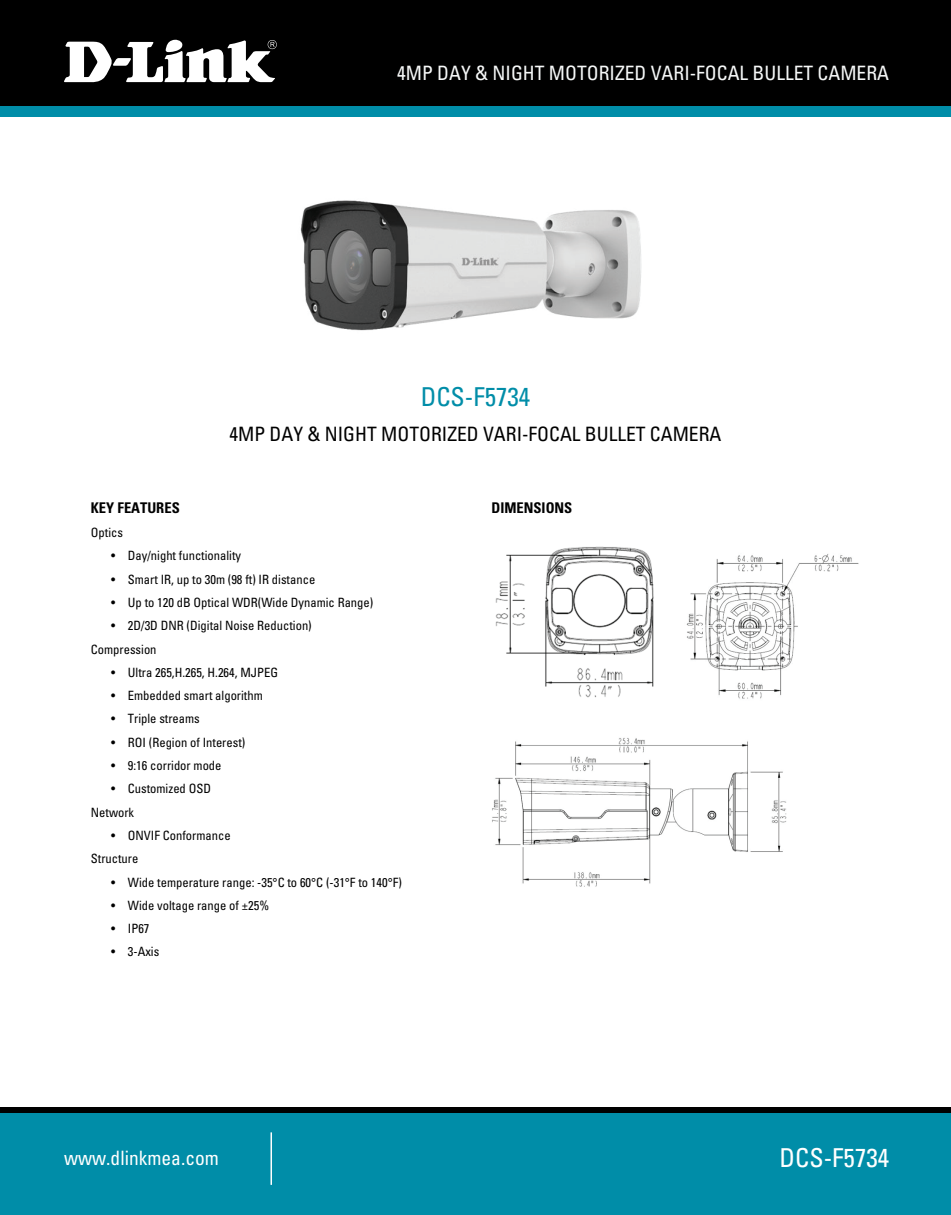
<style>
.page{position:relative;width:951px;height:1215px;background:#fff}
.page>*{position:absolute;margin:0;border:0;box-sizing:border-box;transform-origin:0 0}
.t1{font:condensed 26.1px "Univers";color:#008da8}
.t2{font:condensed 26.1px "Univers";color:#fff}
.t3{font:condensed 19.8px "Univers";color:#f6f8f8}
.t4{font:condensed 19.8px "Univers";color:#000}
.t5{font:condensed 19.8px "Univers";color:#fff}
.t6{font:700 condensed 14.7px "Univers";color:#000}
.t7{font:condensed 12.75px/23.2px "Univers";color:#000}
</style>
<div class="page">
<div style="left:0;top:1107px;width:951px;height:58px;background:#000"></div>
<div style="left:0;top:1113px;width:951px;height:102px;background:#008da8"></div>
<hr style="left:270px;top:1132px;width:2px;height:53px;background:#fff">
<div style="left:0;top:0;width:951px;height:117px;background:#008da8"></div>
<div style="left:0;top:0;width:951px;height:106px;background:#000"></div>
<svg style="left:64px;top:39px;width:213px;height:43px"></svg>
<img style="left:300px;top:200px;width:342px;height:131px">
<img style="left:495px;top:546px;width:159px;height:152px">
<img style="left:686px;top:554px;width:173px;height:145px">
<img style="left:492px;top:738px;width:295px;height:149px">
<h2 class="t3" style="left:397px;top:61px;width:493px">4MP DAY &amp; NIGHT MOTORIZED VARI-FOCAL BULLET CAMERA</h2>
<h1 class="t1" style="left:421px;top:380px;width:111px">DCS-F5734</h1>
<h2 class="t4" style="left:229px;top:422px;width:493px">4MP DAY &amp; NIGHT MOTORIZED VARI-FOCAL BULLET CAMERA</h2>
<p class="t6" style="left:91px;top:498px;width:90px">KEY FEATURES</p>
<p class="t6" style="left:491px;top:498px;width:82px">DIMENSIONS</p>
<p class="t7" style="left:91px;top:521px;width:34px">Optics</p>
<p class="t7" style="left:111px;top:544px;width:132px">• Day/night functionality</p>
<p class="t7" style="left:111px;top:567px;width:206px">• Smart IR, up to 30m (98 ft) IR distance</p>
<p class="t7" style="left:111px;top:591px;width:264px">• Up to 120 dB Optical WDR(Wide Dynamic Range)</p>
<p class="t7" style="left:91px;top:614px;width:222px;text-indent:20px">• 2D/3D DNR (Digital Noise Reduction)<br>Compression</p>
<p class="t7" style="left:111px;top:660px;width:169px">• Ultra 265,H.265, H.264, MJPEG</p>
<p class="t7" style="left:111px;top:684px;width:153px">• Embedded smart algorithm</p>
<p class="t7" style="left:111px;top:707px;width:90px">• Triple streams</p>
<p class="t7" style="left:111px;top:730px;width:136px">• ROI (Region of Interest)</p>
<p class="t7" style="left:111px;top:754px;width:112px">• 9:16 corridor mode</p>
<p class="t7" style="left:91px;top:777px;width:122px;text-indent:20px">• Customized OSD<br>Network</p>
<p class="t7" style="left:91px;top:824px;width:141px;text-indent:20px">• ONVIF Conformance<br>Structure</p>
<p class="t7" style="left:111px;top:870px;width:292px">• Wide temperature range: -35°C to 60°C (-31°F to 140°F)</p>
<p class="t7" style="left:111px;top:893px;width:159px">• Wide voltage range of ±25%</p>
<p class="t7" style="left:111px;top:917px;width:40px">• IP67</p>
<p class="t7" style="left:111px;top:940px;width:50px">• 3-Axis</p>
<h2 class="t5" style="left:64px;top:1145px;width:156px">www.dlinkmea.com</h2>
<h1 class="t2" style="left:779px;top:1141px;width:111px">DCS-F5734</h1>
</div>
